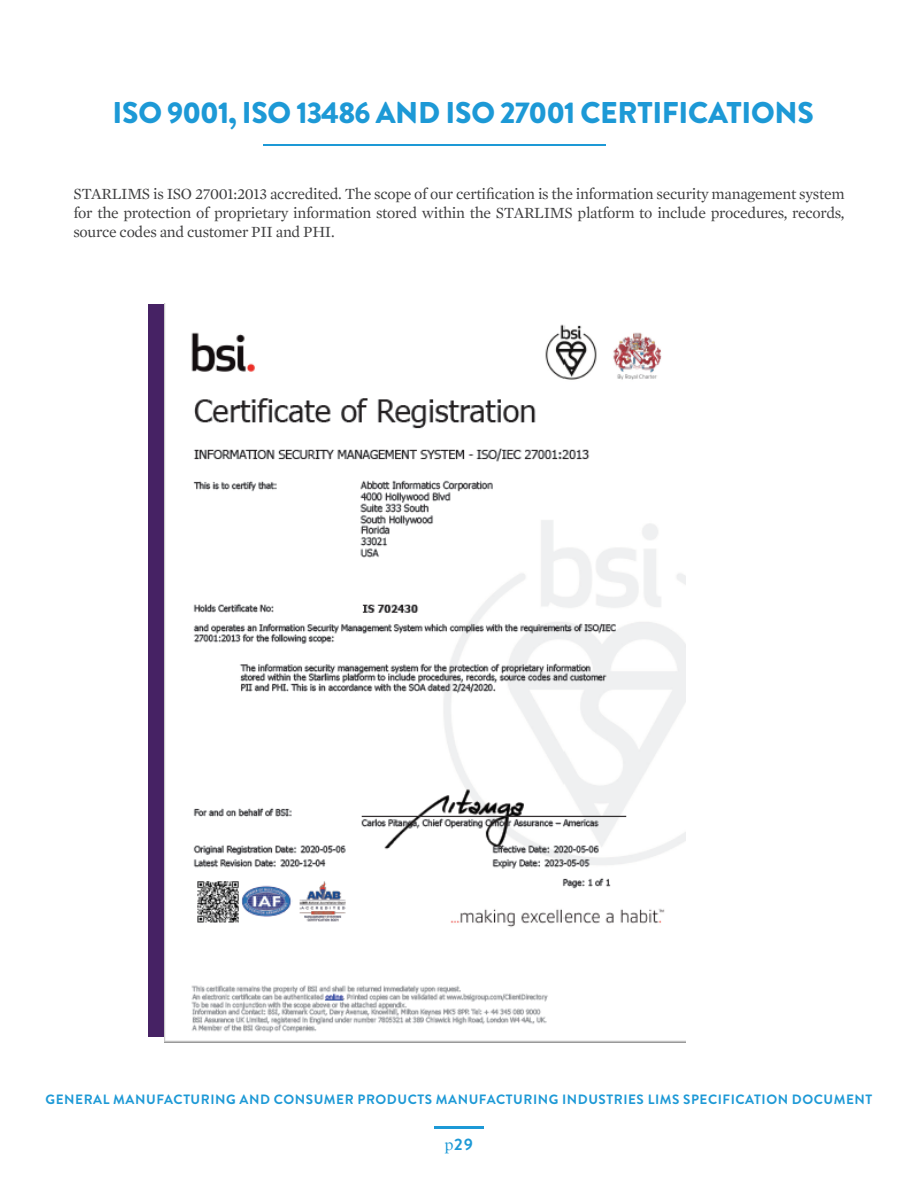
<style>
.page{position:relative;width:918px;height:1188px;background:#fff}
.page>*{position:absolute;margin:0;border:0;box-sizing:border-box;transform-origin:0 0}
.t1{font:900 30px "Brandon Grotesque";letter-spacing:-.01em;color:#1d99d6}
.t2{font:700 16.5px "Brandon Grotesque";color:#1d99d6}
.t3{font:15.75px/18.9px "Mercury Text G1";letter-spacing:-.02em;color:#3e3e3f;text-align:justify}
.t4{font:700 13.5px "Brandon Grotesque";letter-spacing:.04em;color:#1d99d6}
.s1{font-family:"Mercury Text G1";font-weight:400}
</style>
<div class="page">
<hr style="left:434px;top:1126px;width:50px;height:3px;background:#1d99d6">
<hr style="left:263px;top:145px;width:342px;height:1px;background:#1d99d6">
<div style="left:148px;top:304px;width:16px;height:732px;background:#462264"></div>
<img style="left:164px;top:303px;width:521px;height:740px">
<h1 class="t1" style="left:113px;top:91px;width:703px">ISO 9001, ISO 13486 AND ISO 27001 CERTIFICATIONS</h1>
<p class="t3" style="left:73px;top:185px;width:773px">STARLIMS is ISO 27001:2013 accredited. The scope of our certification is the information security management system for the protection of proprietary information stored within the STARLIMS platform to include procedures, records, source codes and customer PII and PHI.</p>
<p class="t4" style="left:46px;top:1090px;width:828px">GENERAL MANUFACTURING AND CONSUMER PRODUCTS MANUFACTURING INDUSTRIES LIMS SPECIFICATION DOCUMENT</p>
<p class="t2" style="left:444px;top:1133px;width:31px"><span class="s1">p</span>29</p>
</div>
